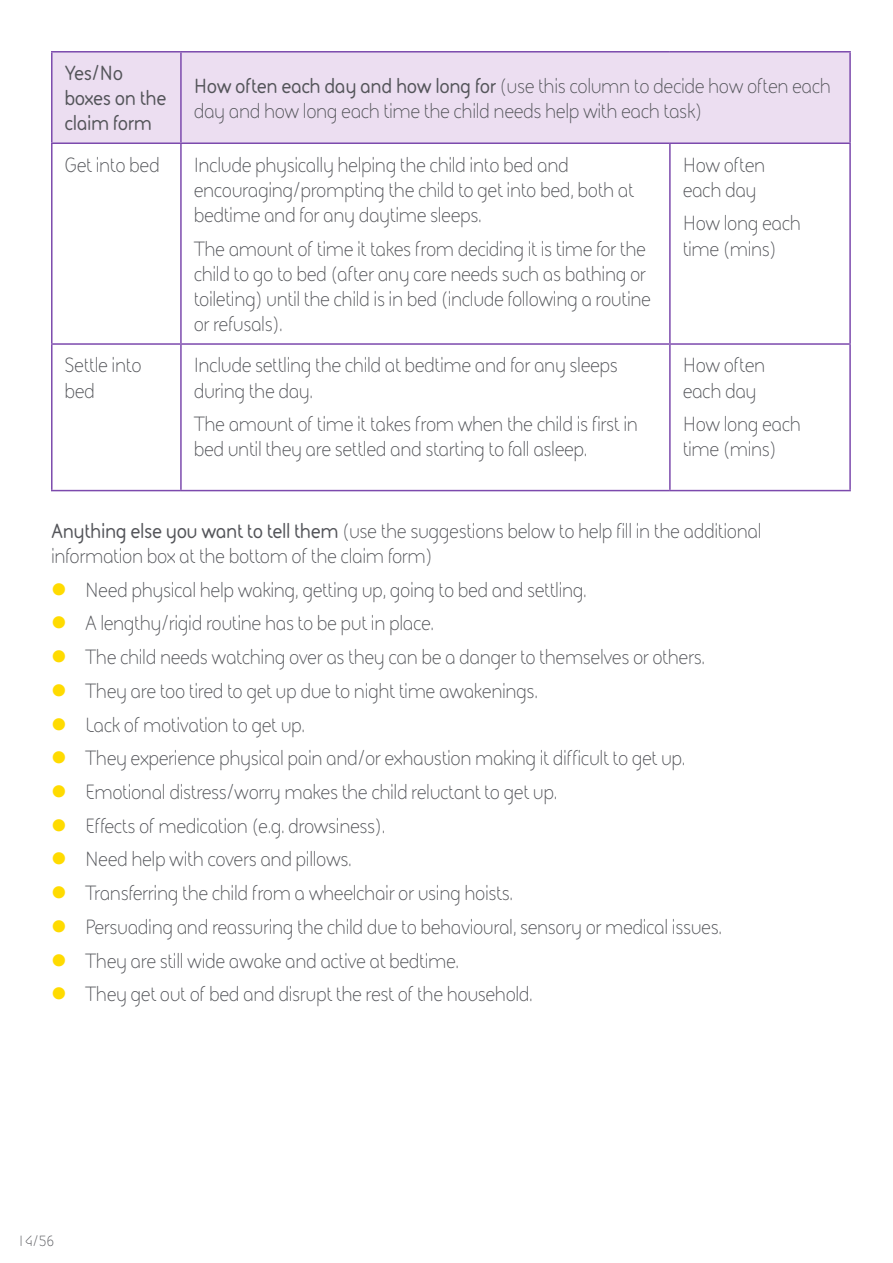
<style>
.page{position:relative;width:893px;height:1263px;background:#fff}
.page>*{position:absolute;margin:0;border:0;box-sizing:border-box;transform-origin:0 0}
.t1{font:21px/25.2px "FS Sophie";letter-spacing:-.02em;color:#54555a}
.t2{font:700 21px/25.2px "FS Sophie";letter-spacing:-.02em;color:#54555a}
.t3{font:15px "FS Sophie";color:#54555a}
.s1{font-weight:700}
</style>
<div class="page">
<div style="left:53px;top:53px;width:796px;height:89px;background:#ecdef1"></div>
<hr style="left:51px;top:51px;width:130px;height:2px;background:#7c4aad">
<hr style="left:51px;top:53px;width:2px;height:89px;background:#7c4aad">
<hr style="left:181px;top:51px;width:489px;height:2px;background:#7c4aad">
<hr style="left:180px;top:53px;width:2px;height:89px;background:#7c4aad">
<hr style="left:670px;top:51px;width:181px;height:2px;background:#7c4aad">
<hr style="left:849px;top:53px;width:2px;height:89px;background:#7c4aad">
<hr style="left:51px;top:142px;width:130px;height:2px;background:#7c4aad">
<hr style="left:51px;top:144px;width:2px;height:199px;background:#7c4aad">
<hr style="left:181px;top:142px;width:489px;height:2px;background:#7c4aad">
<hr style="left:180px;top:144px;width:2px;height:199px;background:#7c4aad">
<hr style="left:670px;top:142px;width:181px;height:2px;background:#7c4aad">
<hr style="left:669px;top:144px;width:2px;height:199px;background:#7c4aad">
<hr style="left:849px;top:144px;width:2px;height:199px;background:#7c4aad">
<hr style="left:51px;top:343px;width:130px;height:2px;background:#7c4aad">
<hr style="left:51px;top:345px;width:2px;height:145px;background:#7c4aad">
<hr style="left:181px;top:343px;width:489px;height:2px;background:#7c4aad">
<hr style="left:180px;top:345px;width:2px;height:145px;background:#7c4aad">
<hr style="left:670px;top:343px;width:181px;height:2px;background:#7c4aad">
<hr style="left:669px;top:345px;width:2px;height:145px;background:#7c4aad">
<hr style="left:849px;top:345px;width:2px;height:145px;background:#7c4aad">
<hr style="left:51px;top:490px;width:130px;height:1px;background:#7c4aad">
<hr style="left:181px;top:490px;width:489px;height:1px;background:#7c4aad">
<hr style="left:670px;top:490px;width:181px;height:1px;background:#7c4aad">
<p class="t2" style="left:65px;top:60px;width:103px">Yes/No boxes on the claim form</p>
<p class="t1" style="left:194px;top:72px;width:639px"><span class="s1">How often each day and how long for</span> (use this column to decide how often each day and how long each time the child needs help with each task)</p>
<p class="t1" style="left:65px;top:151px;width:97px">Get into bed</p>
<p class="t1" style="left:194px;top:151px;width:442px">Include physically helping the child into bed and encouraging/prompting the child to get into bed, both at bedtime and for any daytime sleeps.</p>
<p class="t1" style="left:194px;top:235px;width:459px">The amount of time it takes from deciding it is time for the child to go to bed (after any care needs such as bathing or toileting) until the child is in bed (include following a routine or refusals).</p>
<p class="t1" style="left:65px;top:352px;width:79px">Settle into bed</p>
<p class="t1" style="left:194px;top:352px;width:426px">Include settling the child at bedtime and for any sleeps during the day.</p>
<p class="t1" style="left:194px;top:411px;width:446px">The amount of time it takes from when the child is first in bed until they are settled and starting to fall asleep.</p>
<p class="t1" style="left:683px;top:151px;width:84px">How often each day</p>
<p class="t1" style="left:683px;top:210px;width:120px">How long each time (mins)</p>
<p class="t1" style="left:683px;top:352px;width:84px">How often each day</p>
<p class="t1" style="left:683px;top:411px;width:120px">How long each time (mins)</p>
<p class="t1" style="left:51px;top:518px;width:712px"><span class="s1">Anything else you want to tell them</span> (use the suggestions below to help fill in the additional information box at the bottom of the claim form)</p>
<p class="t1" style="left:85px;top:572px;width:638px;line-height:33.8px">Need physical help waking, getting up, going to bed and settling.<br>A lengthy/rigid routine has to be put in place.<br>The child needs watching over as they can be a danger to themselves or others.<br>They are too tired to get up due to night time awakenings.<br>Lack of motivation to get up.<br>They experience physical pain and/or exhaustion making it difficult to get up.<br>Emotional distress/worry makes the child reluctant to get up.<br>Effects of medication (e.g. drowsiness).<br>Need help with covers and pillows.<br>Transferring the child from a wheelchair or using hoists.<br>Persuading and reassuring the child due to behavioural, sensory or medical issues.<br>They are still wide awake and active at bedtime.<br>They get out of bed and disrupt the rest of the household.</p>
<p class="t3" style="left:17px;top:1231px;width:39px">14/56</p>
</div>
